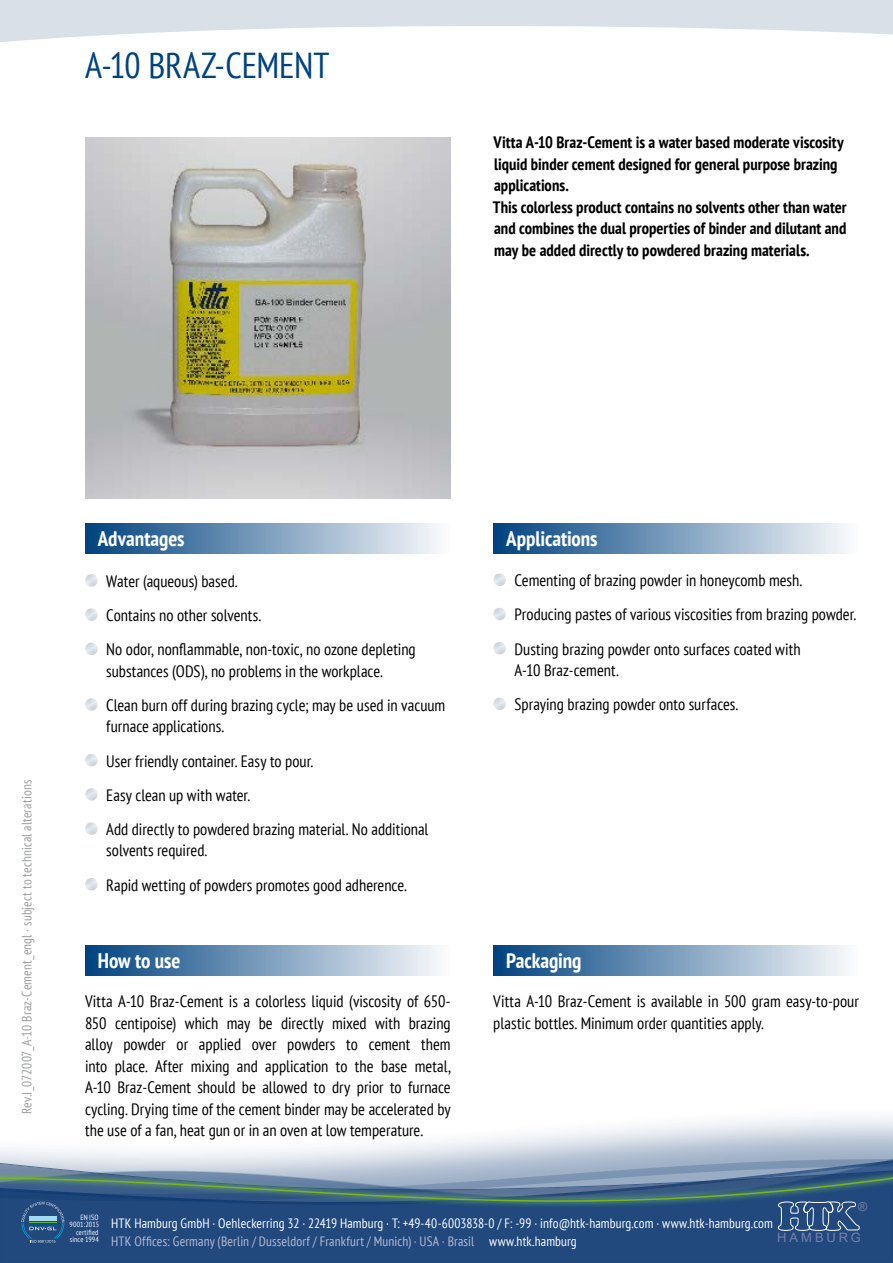
<style>
.page{position:relative;width:893px;height:1263px;background:#fff}
.page>*{position:absolute;margin:0;border:0;box-sizing:border-box;transform-origin:0 0}
.Head{font:condensed 36px "PT Sans";letter-spacing:-.005em;color:#004380}
.t1{font:700 condensed 21px "PT Sans";letter-spacing:-.005em;color:#fff}
.Aufzählung_Schwarz{font:condensed 16.5px/21.5px "PT Sans";color:#000}
.Copy{font:condensed 16.5px/21.5px "PT Sans";color:#000;text-align:justify}
.Einleitung{font:700 condensed 16.5px/21.5px "PT Sans";color:#000}
.t2{font:condensed 13.5px/17.5px "PT Sans";letter-spacing:.01em;color:#fff}
.t3{font:condensed 13.5px "PT Sans";letter-spacing:.005em;color:#9c9e9f}
.t4{font:12.9px "Arial";letter-spacing:.23em;color:#7980aa}
.t5{font:12.3px "Arial";color:#7980aa}
.t6{font:condensed 7.5px/7.5px "PT Sans";letter-spacing:.015em;color:#fff;text-align:right}
.s1{color:#b9bbd4}
</style>
<div class="page">
<svg style="left:0;top:1117px;width:893px;height:37px"></svg>
<svg style="left:0;top:0;width:893px;height:42px"></svg>
<svg style="left:0;top:1154px;width:893px;height:14px;background:#bdc8d8"></svg>
<div style="left:0;top:1168px;width:893px;height:95px;background:#7ab51d;opacity:.5"></div>
<svg style="left:0;top:1174px;width:893px;height:89px;background:#315881"></svg>
<svg style="left:21px;top:1202px;width:44px;height:41px;background:#366390"></svg>
<img style="left:85px;top:137px;width:366px;height:362px">
<div style="left:85px;top:523px;width:366px;height:30px;background:linear-gradient(to right,#00427f,#fcfcfd)"></div>
<div style="left:493px;top:523px;width:366px;height:30px;background:linear-gradient(to right,#00427f,#fcfcfd)"></div>
<div style="left:85px;top:945px;width:366px;height:30px;background:linear-gradient(to right,#00427f,#fcfcfd)"></div>
<div style="left:493px;top:945px;width:366px;height:30px;background:linear-gradient(to right,#00427f,#fcfcfd)"></div>
<p class="Head" style="left:85px;top:42px;width:246px">A-10 BRAZ-CEMENT</p>
<p class="Einleitung" style="left:493px;top:132px;width:355px">Vitta A-10 Braz-Cement is a water based moderate viscosity liquid binder cement designed for general purpose brazing applications.<br>This colorless product contains no solvents other than water and combines the dual properties of binder and dilutant and may be added directly to powdered brazing materials.</p>
<p class="t3" style="left:18px;top:1114px;width:336px;rotate:-90deg">Rev.I_072007_A-10 Braz-Cement_engl · subject to technical alterations</p>
<p class="t1" style="left:98px;top:525px;width:88px">Advantages</p>
<p class="t1" style="left:506px;top:525px;width:93px">Applications</p>
<p class="Aufzählung_Schwarz" style="left:106px;top:570px;width:133px">Water (aqueous) based.</p>
<p class="Aufzählung_Schwarz" style="left:106px;top:604px;width:156px">Contains no other solvents.</p>
<p class="Aufzählung_Schwarz" style="left:106px;top:638px;width:311px">No odor, nonflammable, non-toxic, no ozone depleting substances (ODS), no problems in the workplace.</p>
<p class="Aufzählung_Schwarz" style="left:106px;top:694px;width:340px">Clean burn off during brazing cycle; may be used in vacuum furnace applications.</p>
<p class="Aufzählung_Schwarz" style="left:106px;top:750px;width:208px">User friendly container. Easy to pour.</p>
<p class="Aufzählung_Schwarz" style="left:106px;top:784px;width:145px">Easy clean up with water.</p>
<p class="Aufzählung_Schwarz" style="left:106px;top:818px;width:324px">Add directly to powdered brazing material. No additional solvents required.</p>
<p class="Aufzählung_Schwarz" style="left:106px;top:874px;width:302px">Rapid wetting of powders promotes good adherence.</p>
<p class="Aufzählung_Schwarz" style="left:514px;top:569px;width:289px">Cementing of brazing powder in honeycomb mesh.</p>
<p class="Aufzählung_Schwarz" style="left:514px;top:603px;width:343px">Producing pastes of various viscosities from brazing powder.</p>
<p class="Aufzählung_Schwarz" style="left:514px;top:638px;width:288px">Dusting brazing powder onto surfaces coated with<br>A-10 Braz-cement.</p>
<p class="Aufzählung_Schwarz" style="left:514px;top:693px;width:225px">Spraying brazing powder onto surfaces.</p>
<p class="t1" style="left:98px;top:946px;width:84px">How to use</p>
<p class="t1" style="left:506px;top:946px;width:77px">Packaging</p>
<p class="Copy" style="left:85px;top:990px;width:367px">Vitta A-10 Braz-Cement is a colorless liquid (viscosity of 650- 850 centipoise) which may be directly mixed with brazing alloy powder or applied over powders to cement them into place. After mixing and application to the base metal, A-10 Braz-Cement should be allowed to dry prior to furnace cycling. Drying time of the cement binder may be accelerated by the use of a fan, heat gun or in an oven at low temperature.</p>
<p class="Copy" style="left:493px;top:990px;width:367px">Vitta A-10 Braz-Cement is available in 500 gram easy-to-pour plastic bottles. Minimum order quantities apply.</p>
<p class="t6" style="left:70px;top:1213px;width:31px">EN ISO<br>9001:2015 certified since 1994</p>
<p class="t5" style="left:858px;top:1198px;width:11px">®</p>
<p class="t2" style="left:111px;top:1214px;width:663px">HTK Hamburg GmbH · Oehleckerring 32 · 22419 Hamburg · T: +49-40-6003838-0 / F: -99 · info@htk-hamburg.com · www.htk-hamburg.com<br><span class="s1">HTK Offices: Germany (Berlin / Dusseldorf / Frankfurt / Munich) · USA · Brasil</span> www.htk.hamburg</p>
<p class="t4" style="left:777px;top:1229px;width:85px">HAMBURG</p>
</div>
